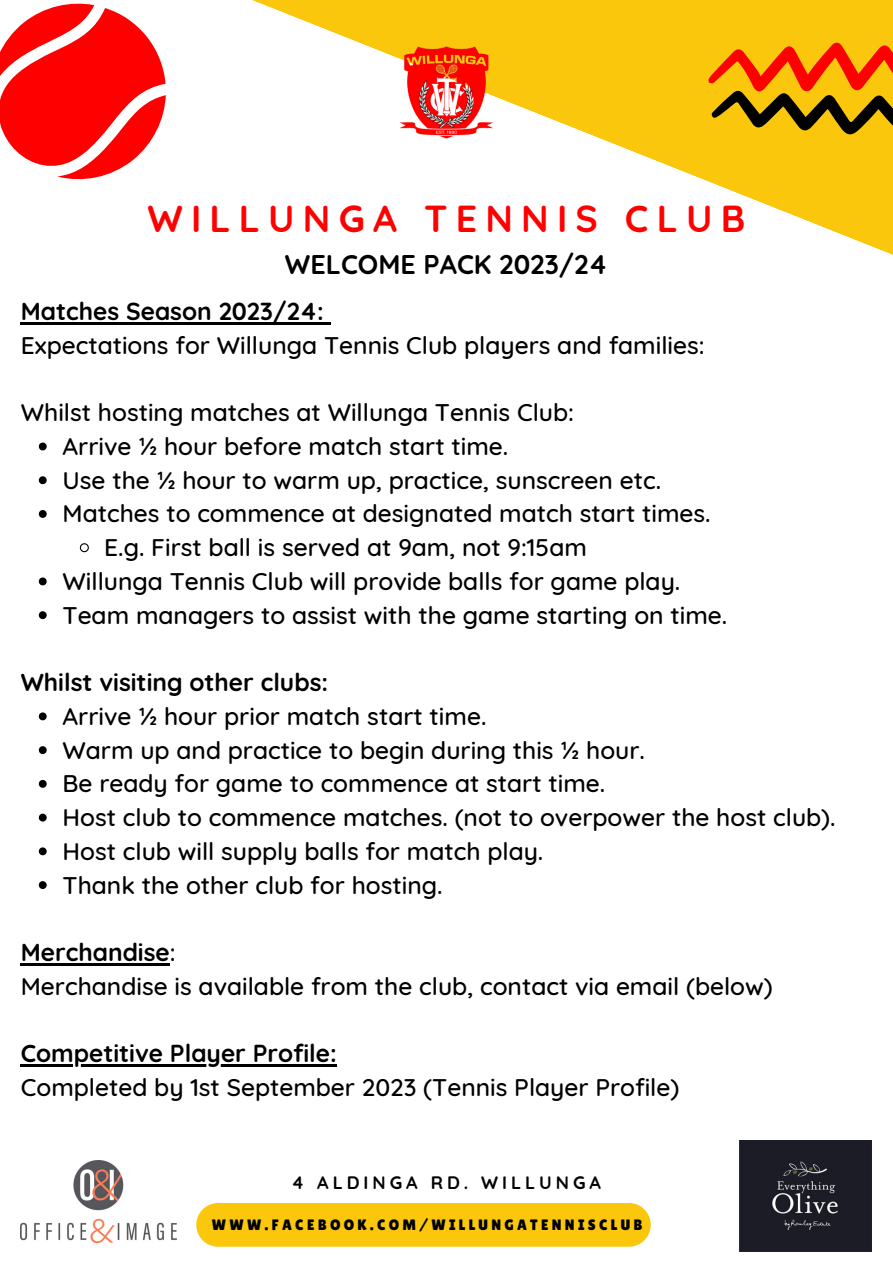
<style>
.page{position:relative;width:893px;height:1264px;background:#fff}
.page>*{position:absolute;margin:0;border:0;box-sizing:border-box;transform-origin:0 0}
.t1{font:700 37.5px "Quicksand";letter-spacing:.22em;color:#fe0000}
.t2{font:700 27px "Quicksand";color:#000}
.t3{font:500 24.6px "Quicksand";color:#000}
.t4{font:700 24.6px "Quicksand";color:#000}
.t5{font:700 18px "Quicksand";letter-spacing:.22em;color:#000}
.t6{font:15px "Lilita One";letter-spacing:.22em;color:#000}
.s1{font-weight:500}
</style>
<div class="page">
<svg style="left:252px;top:0;width:640px;height:255px"></svg>
<svg style="left:708px;top:41px;width:184px;height:96px;background:#d38307"></svg>
<img style="left:388px;top:34px;width:116px;height:116px">
<svg style="left:0;top:3px;width:166px;height:177px"></svg>
<svg style="left:39px;top:442px;width:8px;height:8px"></svg>
<svg style="left:39px;top:476px;width:8px;height:8px"></svg>
<svg style="left:39px;top:510px;width:8px;height:8px"></svg>
<svg style="left:79px;top:543px;width:10px;height:10px"></svg>
<svg style="left:39px;top:577px;width:8px;height:8px"></svg>
<svg style="left:39px;top:611px;width:8px;height:8px"></svg>
<svg style="left:39px;top:712px;width:8px;height:8px"></svg>
<svg style="left:39px;top:746px;width:8px;height:8px"></svg>
<svg style="left:39px;top:780px;width:8px;height:7px"></svg>
<svg style="left:39px;top:813px;width:8px;height:8px"></svg>
<svg style="left:39px;top:847px;width:8px;height:8px"></svg>
<svg style="left:39px;top:881px;width:8px;height:8px"></svg>
<hr style="left:21px;top:322px;width:303px;height:2px;background:#000">
<svg style="left:324px;top:322px;width:7px;height:2px"></svg>
<hr style="left:21px;top:963px;width:34px;height:2px;background:#000">
<hr style="left:55px;top:963px;width:115px;height:2px;background:#000">
<hr style="left:21px;top:1064px;width:316px;height:2px;background:#000">
<div style="left:196px;top:1203px;width:454px;height:43px;background:#fac70c"></div>
<img style="left:739px;top:1140px;width:132px;height:110px">
<img style="left:21px;top:1160px;width:155px;height:82px">
<p class="t1" style="left:147px;top:194px;width:599px">WILLUNGA TENNIS CLUB</p>
<p class="t2" style="left:285px;top:246px;width:324px">WELCOME PACK 2023/24</p>
<p class="t4" style="left:21px;top:295px;width:305px">Matches Season 2023/24:</p>
<p class="t3" style="left:21px;top:329px;width:685px">Expectations for Willunga Tennis Club players and families:</p>
<p class="t3" style="left:21px;top:396px;width:554px">Whilst hosting matches at Willunga Tennis Club:</p>
<p class="t3" style="left:62px;top:430px;width:447px">Arrive ½ hour before match start time.</p>
<p class="t3" style="left:62px;top:464px;width:600px">Use the ½ hour to warm up, practice, sunscreen etc.</p>
<p class="t3" style="left:62px;top:498px;width:649px">Matches to commence at designated match start times.</p>
<p class="t3" style="left:104px;top:531px;width:484px">E.g. First ball is served at 9am, not 9:15am</p>
<p class="t3" style="left:62px;top:565px;width:619px">Willunga Tennis Club will provide balls for game play.</p>
<p class="t3" style="left:62px;top:599px;width:666px">Team managers to assist with the game starting on time.</p>
<p class="t4" style="left:21px;top:666px;width:309px">Whilst visiting other clubs:</p>
<p class="t3" style="left:62px;top:700px;width:425px">Arrive ½ hour prior match start time.</p>
<p class="t3" style="left:62px;top:734px;width:584px">Warm up and practice to begin during this ½ hour.</p>
<p class="t3" style="left:62px;top:767px;width:544px">Be ready for game to commence at start time.</p>
<p class="t3" style="left:62px;top:801px;width:774px">Host club to commence matches. (not to overpower the host club).</p>
<p class="t3" style="left:62px;top:835px;width:482px">Host club will supply balls for match play.</p>
<p class="t3" style="left:62px;top:868px;width:381px">Thank the other club for hosting.</p>
<p class="t4" style="left:21px;top:936px;width:156px">Merchandise<span class="s1">:</span></p>
<p class="t3" style="left:21px;top:970px;width:753px">Merchandise is available from the club, contact via email (below)</p>
<p class="t4" style="left:21px;top:1037px;width:317px">Competitive Player Profile:</p>
<p class="t3" style="left:21px;top:1071px;width:660px">Completed by 1st September 2023 (Tennis Player Profile)</p>
<p class="t5" style="left:291px;top:1170px;width:311px">4 ALDINGA RD. WILLUNGA</p>
<p class="t6" style="left:212px;top:1216px;width:432px">WWW.FACEBOOK.COM/WILLUNGATENNISCLUB</p>
</div>
